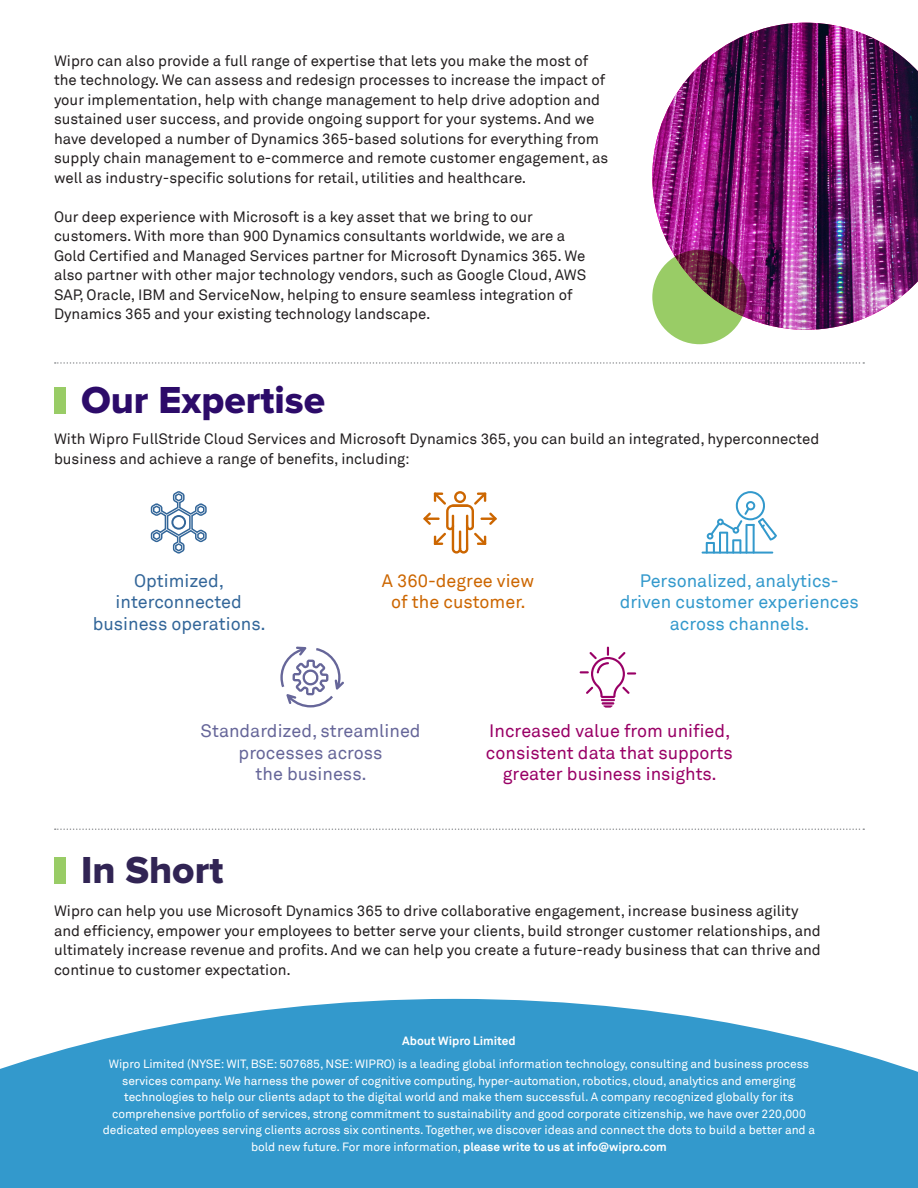
<style>
.page{position:relative;width:918px;height:1188px;background:#fff}
.page>*{position:absolute;margin:0;border:0;box-sizing:border-box;transform-origin:0 0}
.t1{font:39px "Proxima Nova Extrabld";color:#2c0b69}
.t2{font:39px "Proxima Nova Extrabld";color:#312454}
.t3{font:18px/21.6px "Wipro Akkurat TT";color:#906;text-align:center}
.t4{font:18px/21.6px "Wipro Akkurat TT";color:#39c;text-align:center}
.t5{font:18px/21.6px "Wipro Akkurat TT";color:#669;text-align:center}
.t6{font:18px/21.6px "Wipro Akkurat TT";color:#369;text-align:center}
.t7{font:18px/21.6px "Wipro Akkurat TT";color:#c60;text-align:center}
.t8{font:15px/19.5px "Wipro Akkurat TT";color:#231f20}
.t9{font:12px/16.5px "Wipro Akkurat TT";letter-spacing:-.005em;color:#fff;text-align:center}
.t10{font:700 12px "Wipro Akkurat TT";color:#fff}
.s1{font-weight:700}
</style>
<div class="page">
<img style="left:652px;top:23px;width:266px;height:307px">
<svg style="left:55px;top:362px;width:809px;height:2px"></svg>
<svg style="left:55px;top:828px;width:809px;height:2px"></svg>
<svg style="left:652px;top:250px;width:95px;height:94px;background:#828b55"></svg>
<div style="left:54px;top:387px;width:12px;height:27px;background:#9c6"></div>
<svg style="left:280px;top:647px;width:64px;height:60px"></svg>
<svg style="left:580px;top:647px;width:56px;height:60px"></svg>
<svg style="left:706px;top:491px;width:71px;height:62px"></svg>
<hr style="left:702px;top:552px;width:71px;height:2px;background:#39c">
<svg style="left:423px;top:491px;width:74px;height:63px"></svg>
<svg style="left:150px;top:491px;width:57px;height:63px"></svg>
<div style="left:54px;top:857px;width:12px;height:27px;background:#9c6"></div>
<svg style="left:0;top:999px;width:918px;height:189px;background:#4ba5d2"></svg>
<p class="t8" style="left:54px;top:51px;width:556px">Wipro can also provide a full range of expertise that lets you make the most of the technology. We can assess and redesign processes to increase the impact of your implementation, help with change management to help drive adoption and sustained user success, and provide ongoing support for your systems. And we have developed a number of Dynamics 365-based solutions for everything from supply chain management to e-commerce and remote customer engagement, as well as industry-specific solutions for retail, utilities and healthcare.</p>
<p class="t8" style="left:54px;top:207px;width:534px">Our deep experience with Microsoft is a key asset that we bring to our customers. With more than 900 Dynamics consultants worldwide, we are a Gold Certified and Managed Services partner for Microsoft Dynamics 365. We also partner with other major technology vendors, such as Google Cloud, AWS SAP, Oracle, IBM and ServiceNow, helping to ensure seamless integration of Dynamics 365 and your existing technology landscape.</p>
<p class="t1" style="left:81px;top:377px;width:246px">Our Expertise</p>
<p class="t8" style="left:54px;top:429px;width:767px">With Wipro FullStride Cloud Services and Microsoft Dynamics 365, you can build an integrated, hyperconnected business and achieve a range of benefits, including:</p>
<p class="t6" style="left:93px;top:570px;width:174px">Optimized, interconnected business operations.</p>
<p class="t7" style="left:382px;top:570px;width:154px">A 360-degree view of the customer.</p>
<p class="t4" style="left:620px;top:570px;width:241px">Personalized, analytics&shy;driven customer experiences across channels.</p>
<p class="t5" style="left:201px;top:720px;width:221px">Standardized, streamlined processes across<br>the business.</p>
<p class="t3" style="left:486px;top:720px;width:248px">Increased value from unified, consistent data that supports greater business insights.</p>
<p class="t2" style="left:81px;top:848px;width:144px">In Short</p>
<p class="t8" style="left:54px;top:901px;width:768px">Wipro can help you use Microsoft Dynamics 365 to drive collaborative engagement, increase business agility and efficiency, empower your employees to better serve your clients, build stronger customer relationships, and ultimately increase revenue and profits. And we can help you create a future-ready business that can thrive and continue to customer expectation.</p>
<p class="t10" style="left:402px;top:1034px;width:115px">About Wipro Limited</p>
<p class="t9" style="left:103px;top:1056px;width:714px">Wipro Limited (NYSE: WIT, BSE: 507685, NSE: WIPRO) is a leading global information technology, consulting and business process services company. We harness the power of cognitive computing, hyper-automation, robotics, cloud, analytics and emerging technologies to help our clients adapt to the digital world and make them successful. A company recognized globally for its comprehensive portfolio of services, strong commitment to sustainability and good corporate citizenship, we have over 220,000 dedicated employees serving clients across six continents. Together, we discover ideas and connect the dots to build a better and a bold new future. For more information, <span class="s1">please write to us at info@wipro.com</span></p>
</div>
